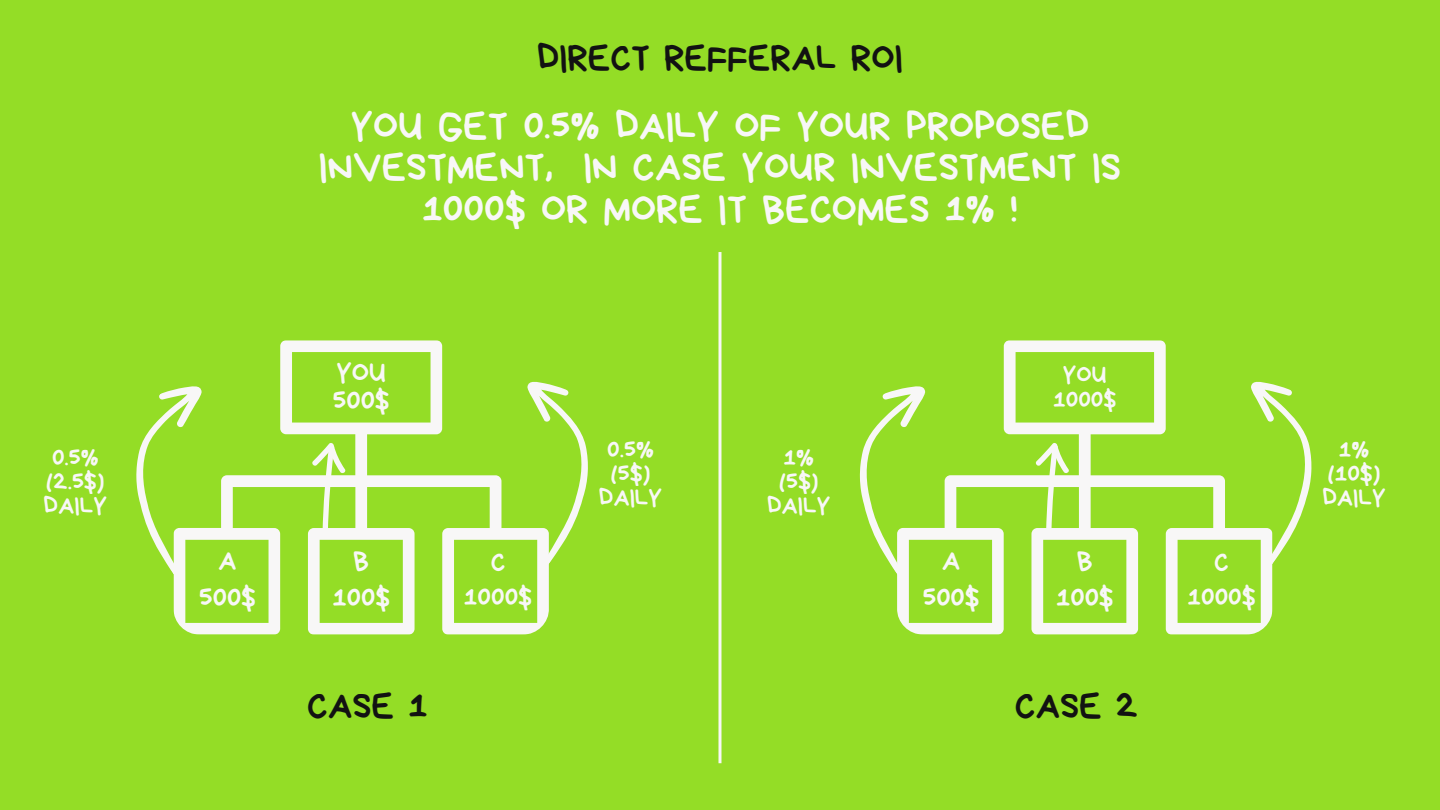
<style>
.page{position:relative;width:1440px;height:810px;background:#94dd26}
.page>*{position:absolute;margin:0;border:0;box-sizing:border-box;transform-origin:0 0}
.t1{font:41px/41.2px "Bryndan Write";color:#f8f7f7;text-align:center}
.t2{font:38px "Bryndan Write";color:#121212}
.t3{font:28.4px/36.4px "Bryndan Write";color:#f8f7f7;text-align:center}
.t4{font:26.9px/34.6px "Bryndan Write";color:#f8f7f7;text-align:center}
.t5{font:25px "Bryndan Write";color:#f8f7f7}
</style>
<div class="page">
<svg style="left:174px;top:340px;width:375px;height:294px"></svg>
<svg style="left:444px;top:366px;width:144px;height:200px"></svg>
<svg style="left:136px;top:370px;width:149px;height:206px"></svg>
<svg style="left:311px;top:442px;width:36px;height:94px"></svg>
<svg style="left:897px;top:340px;width:375px;height:294px"></svg>
<svg style="left:1167px;top:366px;width:145px;height:200px"></svg>
<svg style="left:859px;top:370px;width:149px;height:206px"></svg>
<svg style="left:1034px;top:442px;width:36px;height:94px"></svg>
<hr style="left:718px;top:252px;width:3px;height:511px;background:#f8f7f7">
<h2 class="t5" style="left:52px;top:445px;width:48px">0.5%</h2>
<h2 class="t5" style="left:46px;top:469px;width:60px">(2.5$)</h2>
<p class="t5" style="left:44px;top:493px;width:65px">DAILY</p>
<h1 class="t2" style="left:537px;top:39px;width:367px">DIRECT REFFERAL ROI</h1>
<h1 class="t1" style="left:319px;top:105px;width:804px">YOU GET 0.5% DAILY OF YOUR PROPOSED<br>INVESTMENT, IN CASE YOUR INVESTMENT IS<br>1000$ OR MORE IT BECOMES 1% !</h1>
<p class="t3" style="left:199px;top:543px;width:58px">A<br>500$</p>
<h2 class="t3" style="left:333px;top:359px;width:58px;line-height:27.4px;text-align:left">YOU<br>500$</h2>
<h2 class="t3" style="left:333px;top:543px;width:59px">B<br>100$</h2>
<p class="t4" style="left:464px;top:545px;width:70px">C<br>1000$</p>
<p class="t5" style="left:607px;top:437px;width:48px">0.5%</p>
<p class="t5" style="left:611px;top:461px;width:41px">(5$)</p>
<p class="t5" style="left:599px;top:485px;width:65px">DAILY</p>
<h2 class="t5" style="left:784px;top:445px;width:32px">1%</h2>
<p class="t5" style="left:779px;top:469px;width:41px">(5$)</p>
<p class="t5" style="left:767px;top:493px;width:65px">DAILY</p>
<p class="t3" style="left:923px;top:543px;width:58px">A<br>500$</p>
<p class="t5" style="left:1063px;top:362px;width:45px">YOU</p>
<p class="t5" style="left:1053px;top:387px;width:65px">1000$</p>
<p class="t3" style="left:1056px;top:543px;width:59px">B<br>100$</p>
<p class="t4" style="left:1188px;top:545px;width:70px">C<br>1000$</p>
<p class="t2" style="left:307px;top:687px;width:122px">CASE 1</p>
<p class="t2" style="left:1015px;top:687px;width:125px">CASE 2</p>
<p class="t5" style="left:1339px;top:437px;width:32px">1%</p>
<h2 class="t5" style="left:1328px;top:461px;width:54px">(10$)</h2>
<h2 class="t5" style="left:1322px;top:485px;width:65px">DAILY</h2>
</div>
